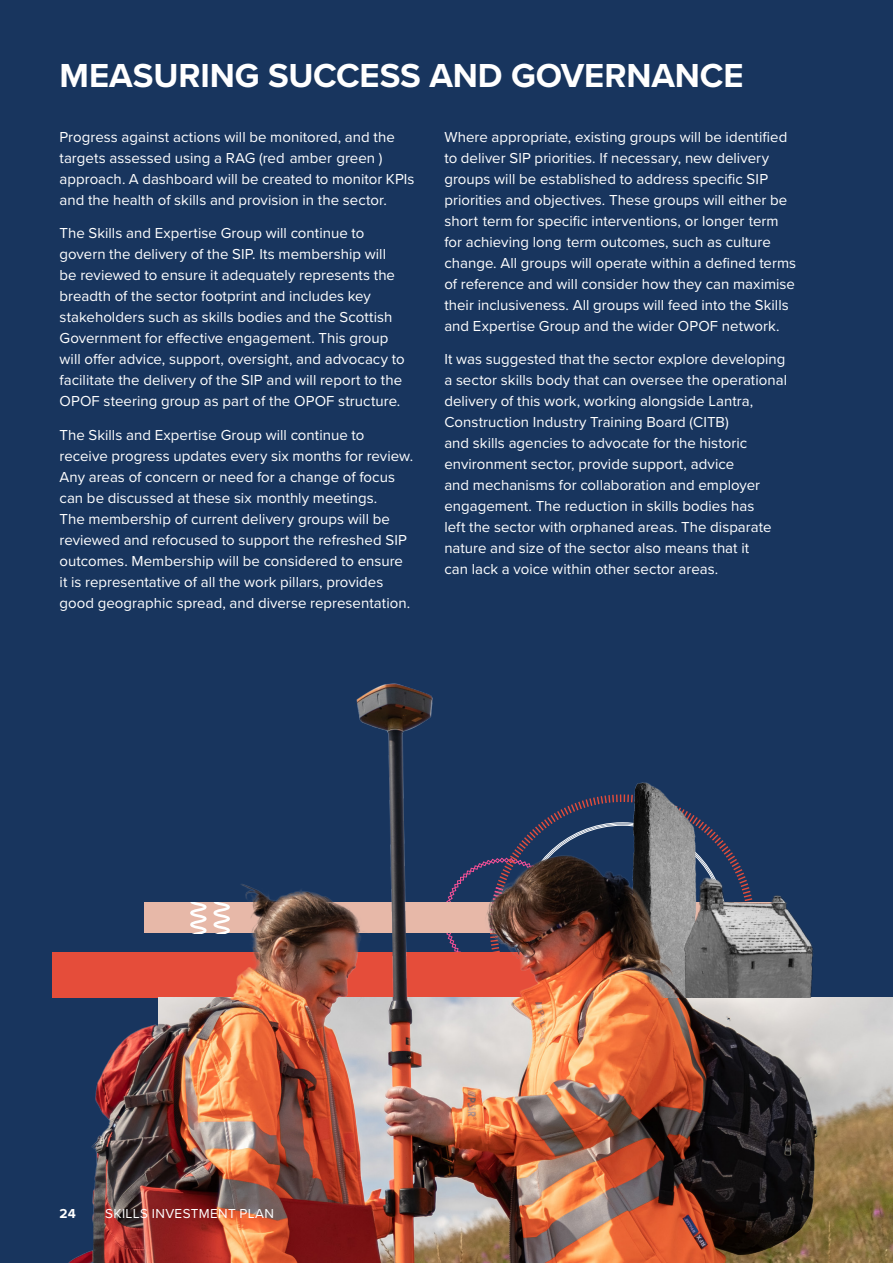
<style>
.page{position:relative;width:893px;height:1263px;background:#18355e}
.page>*{position:absolute;margin:0;border:0;box-sizing:border-box;transform-origin:0 0}
.t1{font:700 34.5px "Proxima Nova";letter-spacing:-.005em;color:#fff}
.t2{font:15px/21px "Proxima Nova";color:#fff}
.t3{font:13.5px "Proxima Nova";letter-spacing:.03em;color:#fff}
.t4{font:700 13.5px "Proxima Nova";color:#fff}
</style>
<div class="page">
<img style="left:52px;top:683px;width:841px;height:580px">
<h2 class="t1" style="left:60px;top:50px;width:685px">MEASURING SUCCESS AND GOVERNANCE</h2>
<p class="t2" style="left:60px;top:125px;width:357px">Progress against actions will be monitored, and the targets assessed using a RAG (red amber green ) approach. A dashboard will be created to monitor KPIs and the health of skills and provision in the sector.</p>
<p class="t2" style="left:60px;top:222px;width:347px">The Skills and Expertise Group will continue to govern the delivery of the SIP. Its membership will be reviewed to ensure it adequately represents the breadth of the sector footprint and includes key stakeholders such as skills bodies and the Scottish Government for efective engagement. This group will ofer advice, support, oversight, and advocacy to facilitate the delivery of the SIP and will report to the OPOF steering group as part of the OPOF structure.</p>
<p class="t2" style="left:60px;top:424px;width:355px">The Skills and Expertise Group will continue to receive progress updates every six months for review.<br>Any areas of concern or need for a change of focus can be discussed at these six monthly meetings.<br>The membership of current delivery groups will be reviewed and refocused to support the refreshed SIP outcomes. Membership will be considered to ensure it is representative of all the work pillars, provides good geographic spread, and diverse representation.</p>
<p class="t2" style="left:444px;top:125px;width:353px">Where appropriate, existing groups will be identifed to deliver SIP priorities. If necessary, new delivery groups will be established to address specifc SIP priorities and objectives. These groups will either be short term for specifc interventions, or longer term for achieving long term outcomes, such as culture change. All groups will operate within a defned terms of reference and will consider how they can maximise their inclusiveness. All groups will feed into the Skills and Expertise Group and the wider OPOF network.</p>
<p class="t2" style="left:444px;top:348px;width:344px">It was suggested that the sector explore developing a sector skills body that can oversee the operational delivery of this work, working alongside Lantra, Construction Industry Training Board (CITB)<br>and skills agencies to advocate for the historic environment sector, provide support, advice<br>and mechanisms for collaboration and employer engagement. The reduction in skills bodies has<br>left the sector with orphaned areas. The disparate nature and size of the sector also means that it<br>can lack a voice within other sector areas.</p>
<p class="t4" style="left:60px;top:1204px;width:18px">24</p>
<p class="t3" style="left:105px;top:1204px;width:170px">SKILLS INVESTMENT PLAN</p>
</div>
